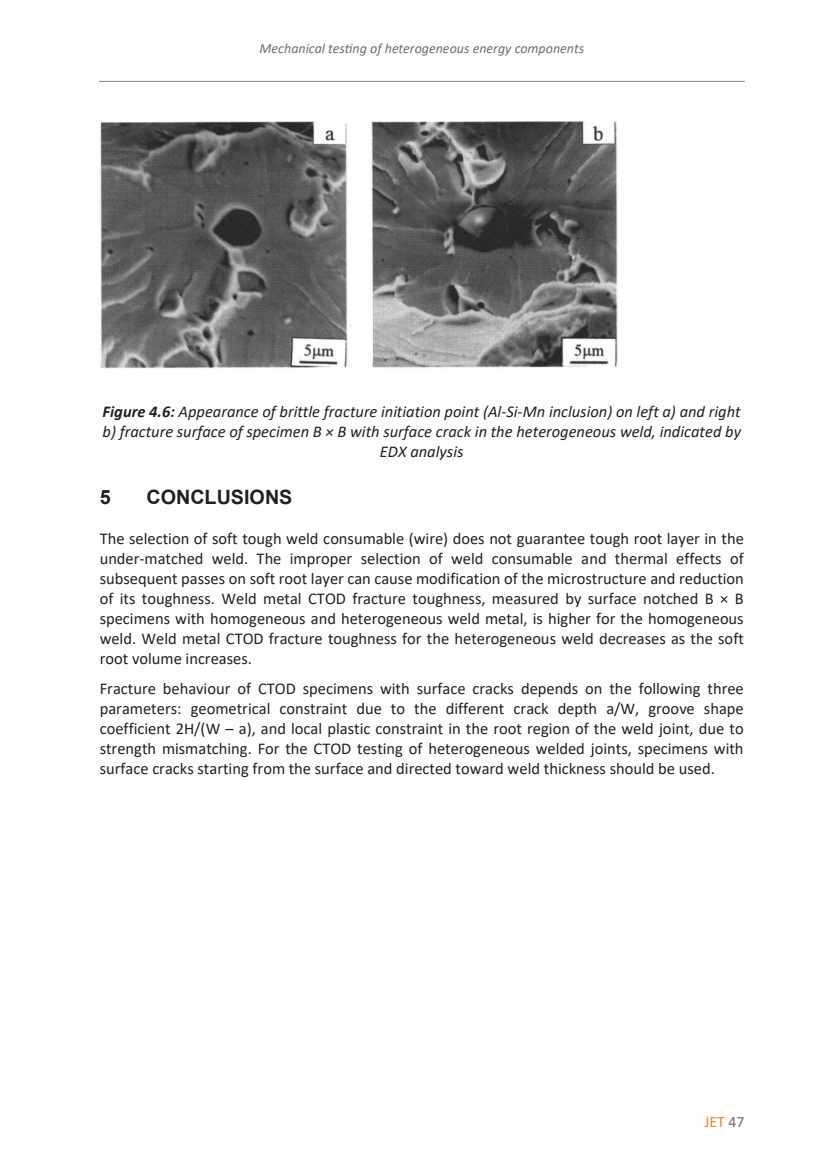
<style>
.page{position:relative;width:819px;height:1166px;background:#fff}
.page>*{position:absolute;margin:0;border:0;box-sizing:border-box;transform-origin:0 0}
.t1{font:700 19.78px "Arial";color:#231f20}
.t2{font:16.45px/20.1px "Calibri";color:#231f20;text-align:justify}
.t3{font:italic 16.45px/20.1px "Calibri";color:#231f20;text-align:center}
.t4{font:15.75px "Calibri";color:#f58220}
.t5{font:italic 14px "Calibri";color:#6c6d70}
.t6{font:italic 13.12px "Calibri";letter-spacing:.005em;color:#231f20}
.s1{font-weight:700}
.s2{color:#6c6d70}
</style>
<div class="page">
<hr style="left:99px;top:81px;width:645px;height:1px;background:#939598">
<img style="left:100px;top:121px;width:519px;height:248px">
<p class="t5" style="left:260px;top:39px;width:326px">Mechanical testing of heterogeneous energy components</p>
<p class="t6" style="left:235px;top:40px;width:307px">Mechanical testing of heterogeneous energy components</p>
<p class="t3" style="left:103px;top:400px;width:640px"><span class="s1">Figure 4.6:</span> Appearance of brittle fracture initiation point (Al‐Si‐Mn inclusion) on left a) and right b) fracture surface of specimen B × B with surface crack in the heterogeneous weld, indicated by<br>EDX analysis</p>
<p class="t1" style="left:100px;top:483px;width:12px">5</p>
<p class="t1" style="left:146px;top:483px;width:147px">CONCLUSIONS</p>
<p class="t2" style="left:100px;top:528px;width:645px">The selection of soft tough weld consumable (wire) does not guarantee tough root layer in the under‐matched weld. The improper selection of weld consumable and thermal effects of subsequent passes on soft root layer can cause modification of the microstructure and reduction of its toughness. Weld metal CTOD fracture toughness, measured by surface notched B × B specimens with homogeneous and heterogeneous weld metal, is higher for the homogeneous weld. Weld metal CTOD fracture toughness for the heterogeneous weld decreases as the soft root volume increases.</p>
<p class="t2" style="left:100px;top:678px;width:645px">Fracture behaviour of CTOD specimens with surface cracks depends on the following three parameters: geometrical constraint due to the different crack depth a/W, groove shape coefficient 2H/(W – a), and local plastic constraint in the root region of the weld joint, due to strength mismatching. For the CTOD testing of heterogeneous welded joints, specimens with surface cracks starting from the surface and directed toward weld thickness should be used.</p>
<p class="t4" style="left:704px;top:1111px;width:41px">JET <span class="s2">47</span></p>
</div>
